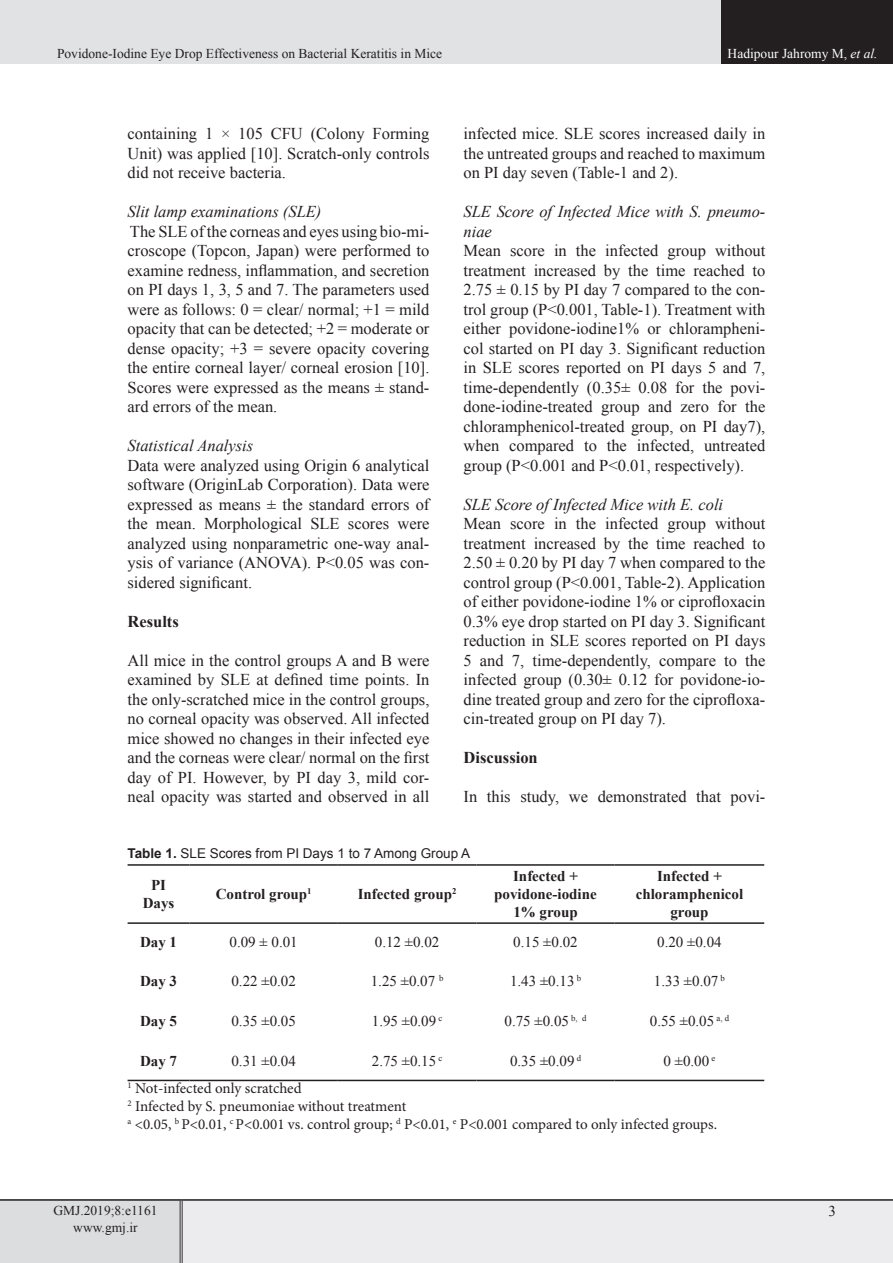
<style>
.page{position:relative;width:893px;height:1263px;background:#fff}
.page>*{position:absolute;margin:0;border:0;box-sizing:border-box;transform-origin:0 0}
.t1{font:16.5px/19.5px "Times New Roman";color:#231f20;text-align:justify}
.t2{font:italic 16.5px/19.5px "Times New Roman";color:#231f20}
.t3{font:700 16.5px "Times New Roman";color:#231f20}
.t4{font:15px "Times New Roman";color:#231f20}
.t5{font:15px "Minion Pro";color:#231f20}
.t6{font:700 15px/18px "Times New Roman";color:#231f20;text-align:center}
.eeeeeeeeeeee{font:13.5px "Times New Roman";color:#231f20}
.t7{font:13.5px "Arial";color:#231f20}
.t8{font:13.5px "Times New Roman";color:#fff}
.t9{font:700 8.7px "Times New Roman";color:#231f20}
.s1{font-style:italic}
.s2{font-weight:700}
</style>
<div class="page">
<div style="left:0;top:0;width:722px;height:64px;background:#e1e2e4"></div>
<div style="left:722px;top:0;width:171px;height:64px;background:#231f20"></div>
<div style="left:0;top:1200px;width:181px;height:63px;background:#dcdddf"></div>
<div style="left:181px;top:1200px;width:712px;height:63px;background:#ececee"></div>
<hr style="left:180px;top:1201px;width:3px;height:62px;background:#fff">
<hr style="left:180px;top:1201px;width:1px;height:62px;background:#231f20">
<hr style="left:182px;top:1201px;width:1px;height:62px;background:#231f20">
<hr style="left:0;top:1199px;width:181px;height:2px;background:#231f20">
<hr style="left:181px;top:1199px;width:712px;height:2px;background:#231f20">
<hr style="left:615px;top:864px;width:149px;height:2px;background:#231f20">
<hr style="left:476px;top:864px;width:139px;height:2px;background:#231f20">
<hr style="left:338px;top:864px;width:138px;height:2px;background:#231f20">
<hr style="left:190px;top:864px;width:148px;height:2px;background:#231f20">
<hr style="left:128px;top:864px;width:62px;height:2px;background:#231f20">
<hr style="left:615px;top:922px;width:149px;height:2px;background:#231f20">
<hr style="left:476px;top:922px;width:139px;height:2px;background:#231f20">
<hr style="left:338px;top:922px;width:138px;height:2px;background:#231f20">
<hr style="left:190px;top:922px;width:148px;height:2px;background:#231f20">
<hr style="left:128px;top:922px;width:62px;height:2px;background:#231f20">
<hr style="left:615px;top:1080px;width:149px;height:1px;background:#231f20">
<hr style="left:476px;top:1080px;width:139px;height:1px;background:#231f20">
<hr style="left:338px;top:1080px;width:138px;height:1px;background:#231f20">
<hr style="left:190px;top:1080px;width:148px;height:1px;background:#231f20">
<hr style="left:128px;top:1080px;width:62px;height:1px;background:#231f20">
<p class="eeeeeeeeeeee" style="left:57px;top:44px;width:387px">Povidone-Iodine Eye Drop Effectiveness on Bacterial Keratitis in Mice</p>
<p class="t8" style="left:728px;top:44px;width:151px">Hadipour Jahromy M, <span class="s1">et al.</span></p>
<p class="t1" style="left:128px;top:123px;width:303px">containing 1 × 105 CFU (Colony Forming Unit) was applied [10]. Scratch-only controls did not receive bacteria.</p>
<p class="t2" style="left:128px;top:201px;width:195px">Slit lamp examinations (SLE)</p>
<p class="t1" style="left:128px;top:221px;width:303px">The SLE of the corneas and eyes using bio-mi&shy;croscope (Topcon, Japan) were performed to examine redness, inflammation, and secretion on PI days 1, 3, 5 and 7. The parameters used were as follows: 0 = clear/ normal; +1 = mild opacity that can be detected; +2 = moderate or dense opacity; +3 = severe opacity covering the entire corneal layer/ corneal erosion [10].<br>Scores were expressed as the means ± stand&shy;ard errors of the mean.</p>
<p class="t2" style="left:128px;top:435px;width:127px">Statistical Analysis</p>
<p class="t1" style="left:128px;top:455px;width:303px">Data were analyzed using Origin 6 analytical software (OriginLab Corporation). Data were expressed as means ± the standard errors of the mean. Morphological SLE scores were analyzed using nonparametric one-way anal&shy;ysis of variance (ANOVA). P&lt;0.05 was con&shy;sidered significant.</p>
<p class="t3" style="left:128px;top:609px;width:53px">Results</p>
<p class="t1" style="left:128px;top:650px;width:303px">All mice in the control groups A and B were examined by SLE at defined time points. In the only-scratched mice in the control groups, no corneal opacity was observed. All infected mice showed no changes in their infected eye and the corneas were clear/ normal on the first day of PI. However, by PI day 3, mild cor&shy;neal opacity was started and observed in all</p>
<p class="t1" style="left:463px;top:123px;width:303px">infected mice. SLE scores increased daily in the untreated groups and reached to maximum on PI day seven (Table-1 and 2).</p>
<p class="t2" style="left:463px;top:201px;width:303px">SLE Score of Infected Mice with S. pneumo&shy;niae</p>
<p class="t1" style="left:463px;top:240px;width:303px">Mean score in the infected group without treatment increased by the time reached to 2.75 ± 0.15 by PI day 7 compared to the con&shy;trol group (P&lt;0.001, Table-1). Treatment with either povidone-iodine1% or chlorampheni&shy;col started on PI day 3. Significant reduction in SLE scores reported on PI days 5 and 7, time-dependently (0.35± 0.08 for the povi&shy;done-iodine-treated group and zero for the chloramphenicol-treated group, on PI day7), when compared to the infected, untreated group (P&lt;0.001 and P&lt;0.01, respectively).</p>
<p class="t2" style="left:463px;top:494px;width:261px">SLE Score of Infected Mice with E. coli</p>
<p class="t1" style="left:463px;top:513px;width:303px">Mean score in the infected group without treatment increased by the time reached to 2.50 ± 0.20 by PI day 7 when compared to the control group (P&lt;0.001, Table-2). Application of either povidone-iodine 1% or ciprofloxacin 0.3% eye drop started on PI day 3. Significant reduction in SLE scores reported on PI days 5 and 7, time-dependently, compare to the infected group (0.30± 0.12 for povidone-io&shy;dine treated group and zero for the ciprofloxa&shy;cin-treated group on PI day 7).</p>
<p class="t3" style="left:463px;top:746px;width:76px">Discussion</p>
<p class="t1" style="left:463px;top:786px;width:303px">In this study, we demonstrated that povi-</p>
<p class="t7" style="left:128px;top:844px;width:344px"><span class="s2">Table 1.</span> SLE Scores from PI Days 1 to 7 Among Group A</p>
<p class="t6" style="left:494px;top:867px;width:104px">Infected + povidone-iodine<br>1% group</p>
<p class="t6" style="left:636px;top:867px;width:109px">Infected + chloramphenicol group</p>
<p class="t6" style="left:151px;top:876px;width:16px">PI</p>
<p class="t6" style="left:216px;top:885px;width:97px">Control group<sup>1</sup></p>
<p class="t9" style="left:452px;top:885px;width:6px">2</p>
<p class="t6" style="left:358px;top:885px;width:96px">Infected group</p>
<p class="t6" style="left:143px;top:894px;width:33px">Days</p>
<p class="t6" style="left:140px;top:933px;width:39px">Day 1</p>
<p class="t4" style="left:230px;top:932px;width:70px">0.09 ± 0.01</p>
<p class="t4" style="left:375px;top:932px;width:66px">0.12 ±0.02</p>
<p class="t4" style="left:513px;top:932px;width:66px">0.15 ±0.02</p>
<p class="t4" style="left:657px;top:932px;width:66px">0.20 ±0.04</p>
<p class="t4" style="left:654px;top:971px;width:73px">1.33 ±0.07 <sup>b</sup></p>
<p class="t4" style="left:371px;top:971px;width:74px">1.25 ±0.07 <sup>b</sup></p>
<p class="t4" style="left:510px;top:971px;width:73px">1.43 ±0.13 <sup>b</sup></p>
<p class="t6" style="left:140px;top:972px;width:39px">Day 3</p>
<p class="t4" style="left:231px;top:971px;width:66px">0.22 ±0.02</p>
<p class="t6" style="left:140px;top:1012px;width:39px">Day 5</p>
<p class="t4" style="left:231px;top:1011px;width:66px">0.35 ±0.05</p>
<p class="t4" style="left:372px;top:1011px;width:72px">1.95 ±0.09 <sup>c</sup></p>
<p class="t4" style="left:505px;top:1011px;width:83px">0.75 ±0.05 <sup>b,</sup> <sup>d</sup></p>
<p class="t4" style="left:650px;top:1011px;width:81px">0.55 ±0.05 <sup>a,</sup> <sup>d</sup></p>
<p class="t4" style="left:510px;top:1050px;width:73px">0.35 ±0.09 <sup>d</sup></p>
<p class="t6" style="left:140px;top:1051px;width:39px">Day 7</p>
<p class="t4" style="left:231px;top:1050px;width:66px">0.31 ±0.04</p>
<p class="t5" style="left:128px;top:1078px;width:176px"><sup>1</sup> Not-infected only scratched</p>
<p class="t5" style="left:128px;top:1096px;width:280px"><sup>2</sup> Infected by S. pneumoniae without treatment</p>
<p class="t5" style="left:128px;top:1114px;width:591px"><sup>a</sup> &lt;0.05, <sup>b</sup> P&lt;0.01, <sup>c</sup> P&lt;0.001 vs. control group; <sup>d</sup> P&lt;0.01, <sup>e</sup> P&lt;0.001 compared to only infected groups.</p>
<p class="t4" style="left:372px;top:1050px;width:72px">2.75 ±0.15 <sup>c</sup></p>
<p class="t4" style="left:664px;top:1050px;width:53px">0 ±0.00 <sup>e</sup></p>
<p class="eeeeeeeeeeee" style="left:53px;top:1201px;width:106px">GMJ.2019;8:e1161</p>
<p class="eeeeeeeeeeee" style="left:73px;top:1217px;width:66px">www.gmj.ir</p>
<p class="t4" style="left:828px;top:1201px;width:9px">3</p>
</div>
